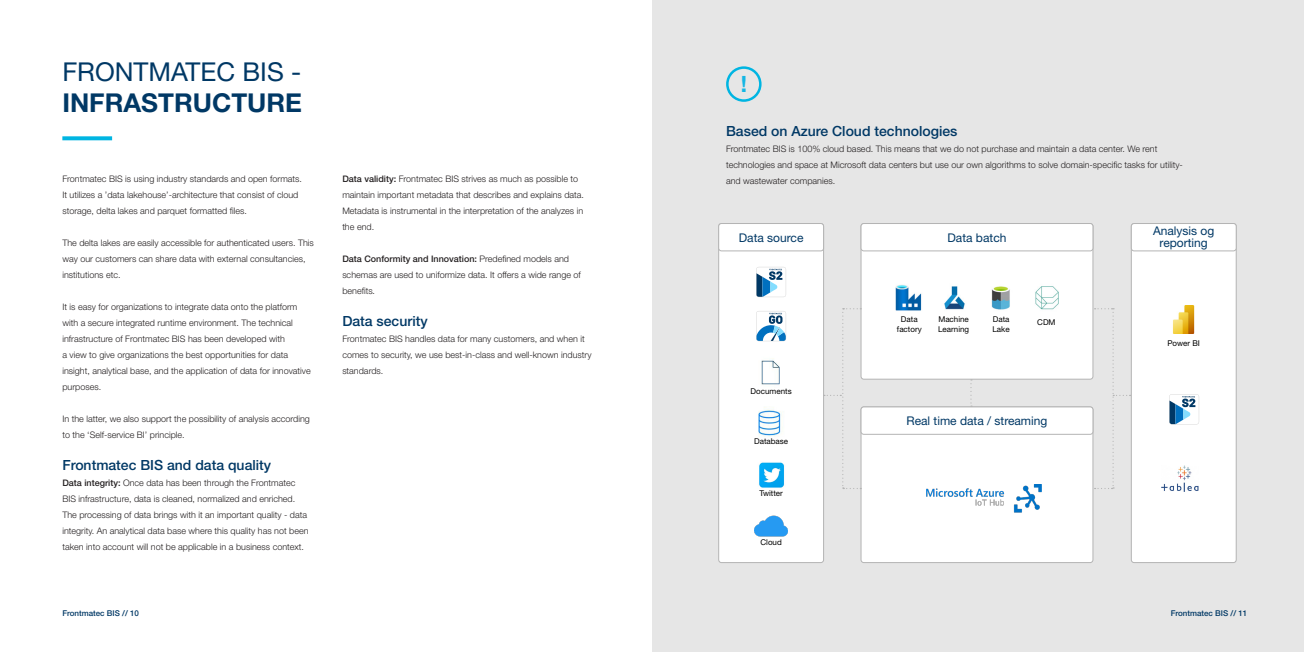
<style>
.page{position:relative;width:1304px;height:652px;background:#fff}
.page>*{position:absolute;margin:0;border:0;box-sizing:border-box;transform-origin:0 0}
.t1{font:26px/31.2px "Helvetica Neue LT Std";color:#003865}
.t2{font:700 22.5px "Helvetica Neue LT Std";color:#13b6e4}
.t3{font:500 14px "Helvetica Neue LT Std";color:#003865}
.t4{font:12px/12px "Helvetica Neue LT Std";color:#003865;text-align:center}
.t5{font:300 9px/16px "Helvetica Neue LT Std";color:#231f20}
.t6{font:8px/10px "Helvetica Neue LT Std";color:#000}
.t7{font:500 8px "Helvetica Neue LT Std";color:#003865}
.s1{font-weight:700}
.s2{font-weight:500}
</style>
<div class="page">
<div style="left:652px;top:0;width:652px;height:652px;background:#e6e6e6"></div>
<svg style="left:62px;top:136px;width:50px;height:4px"></svg>
<div style="left:726px;top:66px;width:36px;height:36px;border:2px solid #00b5e2;border-radius:50%"></div>
<div style="left:719px;top:224px;width:105px;height:339px;background:#fff;border-radius:3px"></div>
<div style="left:718px;top:223px;width:106px;height:340px;border:1px solid #b4b4b4;border-radius:3px"></div>
<div style="left:861px;top:224px;width:232px;height:155px;background:#fff;border-radius:3px"></div>
<div style="left:861px;top:223px;width:232px;height:156px;border:1px solid #b4b4b4;border-radius:3px"></div>
<div style="left:861px;top:407px;width:232px;height:156px;background:#fff;border-radius:3px"></div>
<div style="left:861px;top:407px;width:232px;height:156px;border:1px solid #b4b4b4;border-radius:3px"></div>
<div style="left:1131px;top:224px;width:105px;height:339px;background:#fff;border-radius:3px"></div>
<div style="left:1131px;top:223px;width:105px;height:340px;border:1px solid #b4b4b4;border-radius:3px"></div>
<div style="left:718px;top:223px;width:106px;height:28px;border:1px solid #b4b4b4;border-radius:3px"></div>
<div style="left:861px;top:223px;width:232px;height:28px;border:1px solid #b4b4b4;border-radius:3px"></div>
<div style="left:861px;top:407px;width:232px;height:28px;border:1px solid #b4b4b4;border-radius:3px"></div>
<div style="left:1131px;top:223px;width:105px;height:28px;border:1px solid #b4b4b4;border-radius:3px"></div>
<img style="left:758px;top:407px;width:24px;height:30px">
<img style="left:761px;top:358px;width:19px;height:27px">
<svg style="left:756px;top:267px;width:30px;height:30px"></svg>
<svg style="left:1169px;top:394px;width:30px;height:30px"></svg>
<svg style="left:756px;top:311px;width:30px;height:30px"></svg>
<img style="left:1162px;top:465px;width:37px;height:26px">
<img style="left:1172px;top:306px;width:23px;height:27px">
<img style="left:759px;top:462px;width:25px;height:26px">
<img style="left:755px;top:515px;width:33px;height:22px">
<img style="left:927px;top:484px;width:114px;height:28px">
<img style="left:895px;top:285px;width:164px;height:26px">
<svg style="left:970px;top:379px;width:2px;height:28px"></svg>
<svg style="left:824px;top:308px;width:37px;height:181px"></svg>
<svg style="left:1095px;top:308px;width:36px;height:181px"></svg>
<p class="t1" style="left:62px;top:56px;width:241px">FRONTMATEC BIS -<br><span class="s1">INFRASTRUCTURE</span></p>
<p class="t5" style="left:62px;top:171px;width:241px">Frontmatec BIS is using industry standards and open formats.<br>It utilizes a ’data lakehouse’-architecture that consist of cloud storage, delta lakes and parquet formatted files.</p>
<p class="t5" style="left:62px;top:235px;width:253px">The delta lakes are easily accessible for authenticated users. This way our customers can share data with external consultancies, institutions etc.</p>
<p class="t5" style="left:62px;top:299px;width:250px">It is easy for organizations to integrate data onto the platform with a secure integrated runtime environment. The technical infrastructure of Frontmatec BIS has been developed with<br>a view to give organizations the best opportunities for data insight, analytical base, and the application of data for innovative purposes.</p>
<p class="t5" style="left:62px;top:411px;width:249px">In the latter, we also support the possibility of analysis according to the ‘Self-service BI’ principle.</p>
<p class="t3" style="left:62px;top:457px;width:210px">Frontmatec BIS and data quality</p>
<p class="t5" style="left:62px;top:475px;width:248px"><span class="s2">Data integrity:</span> Once data has been through the Frontmatec BIS infrastructure, data is cleaned, normalized and enriched.<br>The processing of data brings with it an important quality - data integrity. An analytical data base where this quality has not been taken into account will not be applicable in a business context.</p>
<p class="t5" style="left:342px;top:171px;width:243px"><span class="s2">Data validity:</span> Frontmatec BIS strives as much as possible to maintain important metadata that describes and explains data.<br>Metadata is instrumental in the interpretation of the analyzes in the end.</p>
<p class="t5" style="left:342px;top:251px;width:240px"><span class="s2">Data Conformity and Innovation:</span> Predefined models and schemas are used to uniformize data. It offers a wide range of benefits.</p>
<p class="t3" style="left:342px;top:313px;width:87px">Data security</p>
<p class="t5" style="left:342px;top:331px;width:251px">Frontmatec BIS handles data for many customers, and when it comes to security, we use best-in-class and well-known industry standards.</p>
<p class="t2" style="left:741px;top:70px;width:8px">!</p>
<p class="t3" style="left:726px;top:122px;width:233px">Based on Azure Cloud technologies</p>
<p class="t5" style="left:726px;top:140px;width:458px">Frontmatec BIS is 100% cloud based. This means that we do not purchase and maintain a data center. We rent technologies and space at Microsoft data centers but use our own algorithms to solve domain-specific tasks for utility&shy;and wastewater companies.</p>
<p class="t4" style="left:739px;top:231px;width:66px">Data source</p>
<p class="t4" style="left:947px;top:231px;width:60px">Data batch</p>
<p class="t6" style="left:751px;top:386px;width:43px">Documents</p>
<p class="t6" style="left:754px;top:436px;width:36px">Database</p>
<p class="t6" style="left:759px;top:488px;width:25px">Twitter</p>
<p class="t6" style="left:760px;top:537px;width:23px">Cloud</p>
<p class="t6" style="left:897px;top:314px;width:26px;text-align:center">Data factory</p>
<p class="t6" style="left:938px;top:314px;width:33px">Machine<br>Learning</p>
<p class="t6" style="left:993px;top:314px;width:19px">Data<br>Lake</p>
<p class="t6" style="left:1037px;top:317px;width:20px">CDM</p>
<p class="t4" style="left:906px;top:415px;width:142px">Real time data / streaming</p>
<p class="t4" style="left:1153px;top:224px;width:63px">Analysis og reporting</p>
<p class="t6" style="left:1167px;top:338px;width:34px">Power BI</p>
<p class="t7" style="left:62px;top:608px;width:78px">Frontmatec BIS // 10</p>
<p class="t7" style="left:1171px;top:608px;width:78px">Frontmatec BIS // 11</p>
</div>
